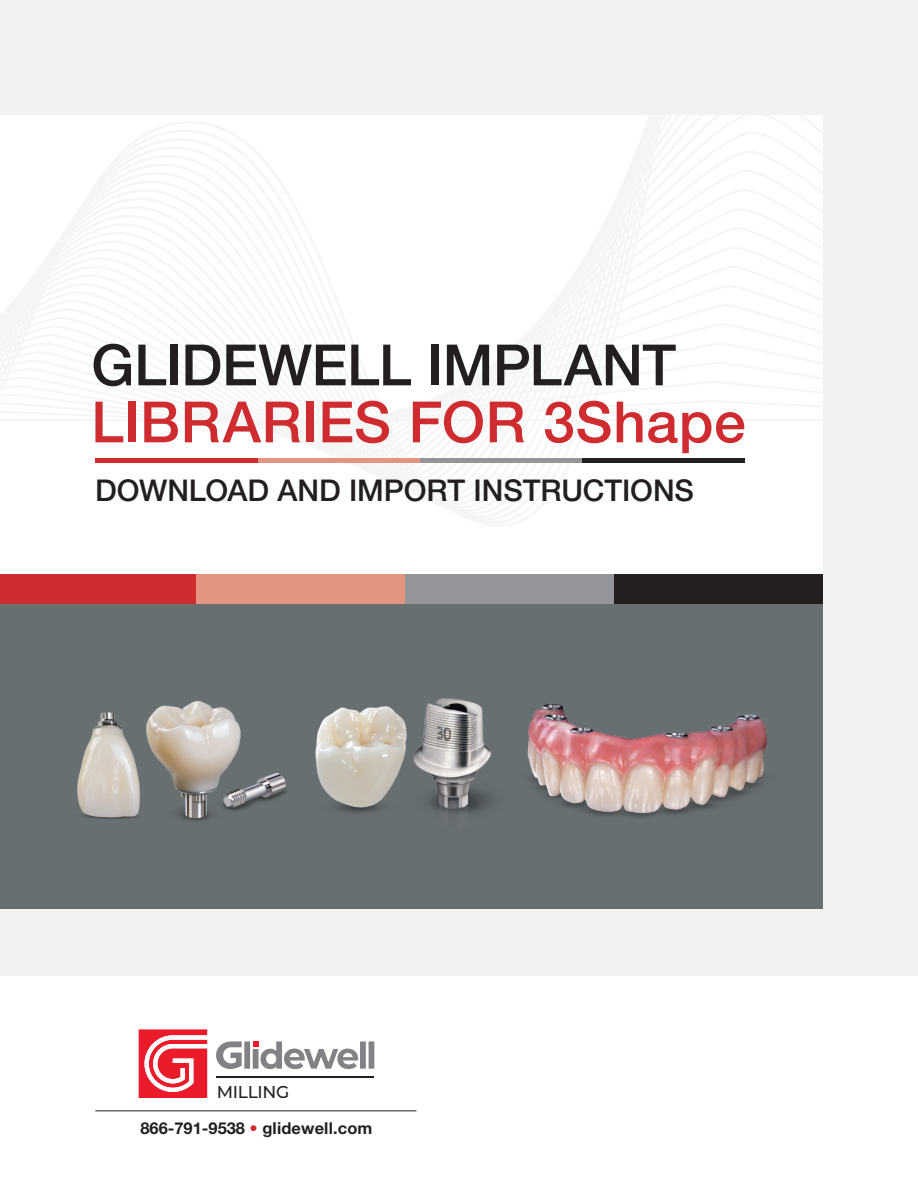
<style>
.page{position:relative;width:918px;height:1188px;background:#fff}
.page>*{position:absolute;margin:0;border:0;box-sizing:border-box;transform-origin:0 0}
.t1{font:500 57px "Helvetica Neue LT Std";letter-spacing:.01em;color:#cf2c30}
.t2{font:500 57px "Helvetica Neue LT Std";letter-spacing:-.01em;color:#231f20}
.t3{font:500 30px "Helvetica Neue LT Std";letter-spacing:-.005em;color:#231f20}
.t4{font:500 17.1px "Montserrat";letter-spacing:-.02em;color:#231f20}
.t5{font:700 16.35px "Helvetica Neue LT Std";letter-spacing:.01em;color:#231f20}
.s1{color:#cf2c30}
</style>
<div class="page">
<div style="left:0;top:0;width:918px;height:976px;background:#f1f2f2"></div>
<svg style="left:0;top:116px;width:823px;height:458px;fill:#fff"></svg>
<div style="left:614px;top:574px;width:209px;height:30px;background:#231f20"></div>
<div style="left:405px;top:574px;width:209px;height:30px;background:#939598"></div>
<div style="left:196px;top:574px;width:209px;height:30px;background:#e49581"></div>
<div style="left:0;top:574px;width:196px;height:30px;background:#cf2c30"></div>
<div style="left:0;top:604px;width:823px;height:305px;background:#686f71"></div>
<img style="left:315px;top:707px;width:44px;height:106px">
<img style="left:359px;top:698px;width:134px;height:116px">
<img style="left:527px;top:704px;width:240px;height:113px">
<img style="left:77px;top:700px;width:164px;height:121px">
<img style="left:215px;top:767px;width:72px;height:54px">
<hr style="left:582px;top:459px;width:162px;height:4px;background:#231f20">
<hr style="left:420px;top:459px;width:162px;height:4px;background:#939598">
<hr style="left:257px;top:459px;width:163px;height:4px;background:#e49581">
<hr style="left:95px;top:459px;width:162px;height:4px;background:#cf2c30">
<hr style="left:95px;top:1111px;width:321px;height:1px;background:#231f20">
<hr style="left:217px;top:1077px;width:157px;height:1px;background:#231f20">
<svg style="left:139px;top:1029px;width:68px;height:69px"></svg>
<svg style="left:216px;top:1041px;width:158px;height:28px"></svg>
<p class="t2" style="left:91px;top:331px;width:586px">GLIDEWELL IMPLANT</p>
<p class="t1" style="left:91px;top:388px;width:656px">LIBRARIES FOR 3Shape</p>
<p class="t3" style="left:95px;top:472px;width:600px">DOWNLOAD AND IMPORT INSTRUCTIONS</p>
<p class="t4" style="left:217px;top:1080px;width:74px">MILLING</p>
<p class="t5" style="left:140px;top:1118px;width:234px">866-791-9538 <span class="s1">•</span> glidewell.com</p>
</div>
